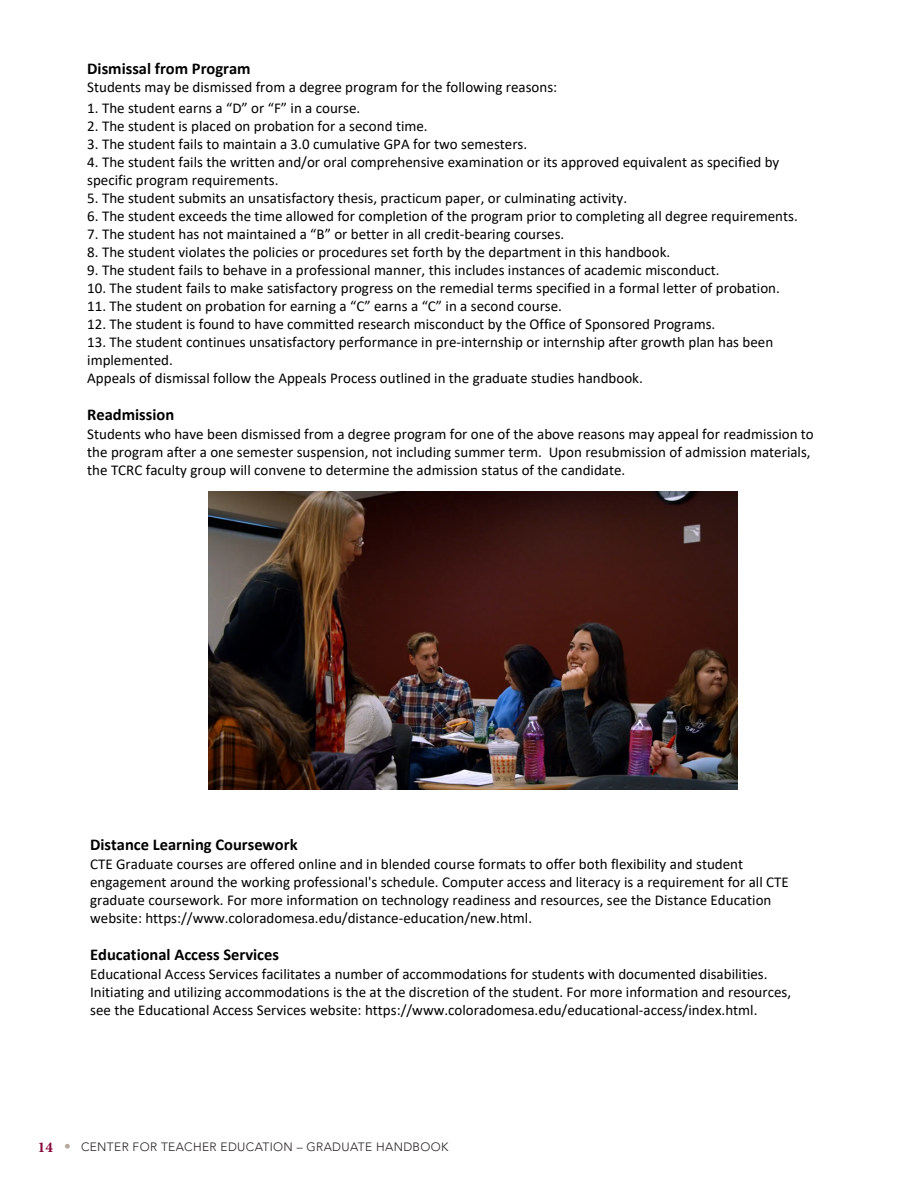
<style>
.page{position:relative;width:918px;height:1188px;background:#fff}
.page>*{position:absolute;margin:0;border:0;box-sizing:border-box;transform-origin:0 0}
.t1{font:700 16.5px "Calibri";color:#000}
.t2{font:700 16.5px "Calibri";color:#000}
.t3{font:15px/18px "Calibri";color:#000}
.t4{font:300 12px "Avenir";letter-spacing:.03em;color:#231f20}
.s1{font-family:"Minion Pro";font-weight:700;font-size:15px;color:#860037}
.s2{font-size:13.5px;color:#b5a899}
</style>
<div class="page">
<img style="left:208px;top:492px;width:530px;height:298px">
<p class="t2" style="left:87px;top:57px;width:165px">Dismissal from Program</p>
<p class="t3" style="left:87px;top:78px;width:471px">Students may be dismissed from a degree program for the following reasons:</p>
<p class="t3" style="left:87px;top:99px;width:275px">1. The student earns a “D” or “F” in a course.</p>
<p class="t3" style="left:87px;top:117px;width:342px">2. The student is placed on probation for a second time.</p>
<p class="t3" style="left:87px;top:135px;width:442px">3. The student fails to maintain a 3.0 cumulative GPA for two semesters.</p>
<p class="t3" style="left:87px;top:153px;width:694px">4. The student fails the written and/or oral comprehensive examination or its approved equivalent as specified by specific program requirements.</p>
<p class="t3" style="left:87px;top:189px;width:541px">5. The student submits an unsatisfactory thesis, practicum paper, or culminating activity.</p>
<p class="t3" style="left:87px;top:207px;width:712px">6. The student exceeds the time allowed for completion of the program prior to completing all degree requirements.</p>
<p class="t3" style="left:87px;top:225px;width:479px">7. The student has not maintained a “B” or better in all credit-bearing courses.</p>
<p class="t3" style="left:87px;top:243px;width:585px">8. The student violates the policies or procedures set forth by the department in this handbook.</p>
<p class="t3" style="left:87px;top:261px;width:634px">9. The student fails to behave in a professional manner, this includes instances of academic misconduct.</p>
<p class="t3" style="left:87px;top:279px;width:694px">10. The student fails to make satisfactory progress on the remedial terms specified in a formal letter of probation.</p>
<p class="t3" style="left:87px;top:297px;width:476px">11. The student on probation for earning a “C” earns a “C” in a second course.</p>
<p class="t3" style="left:87px;top:315px;width:630px">12. The student is found to have committed research misconduct by the Office of Sponsored Programs.</p>
<p class="t3" style="left:87px;top:333px;width:687px">13. The student continues unsatisfactory performance in pre-internship or internship after growth plan has been implemented.<br>Appeals of dismissal follow the Appeals Process outlined in the graduate studies handbook.</p>
<p class="t2" style="left:87px;top:403px;width:89px">Readmission</p>
<p class="t3" style="left:87px;top:425px;width:728px">Students who have been dismissed from a degree program for one of the above reasons may appeal for readmission to the program after a one semester suspension, not including summer term. Upon resubmission of admission materials, the TCRC faculty group will convene to determine the admission status of the candidate.</p>
<p class="t1" style="left:90px;top:833px;width:209px">Distance Learning Coursework</p>
<p class="t3" style="left:90px;top:854px;width:700px">CTE Graduate courses are offered online and in blended course formats to offer both flexibility and student engagement around the working professional's schedule. Computer access and literacy is a requirement for all CTE graduate coursework. For more information on technology readiness and resources, see the Distance Education website: https://www.coloradomesa.edu/distance-education/new.html.</p>
<p class="t1" style="left:90px;top:943px;width:190px">Educational Access Services</p>
<p class="t3" style="left:90px;top:964px;width:702px">Educational Access Services facilitates a number of accommodations for students with documented disabilities.<br>Initiating and utilizing accommodations is the at the discretion of the student. For more information and resources, see the Educational Access Services website: https://www.coloradomesa.edu/educational-access/index.html.</p>
<p class="t4" style="left:38px;top:1140px;width:412px"><span class="s1">14</span> <span class="s2">•</span> CENTER FOR TEACHER EDUCATION – GRADUATE HANDBOOK</p>
</div>
